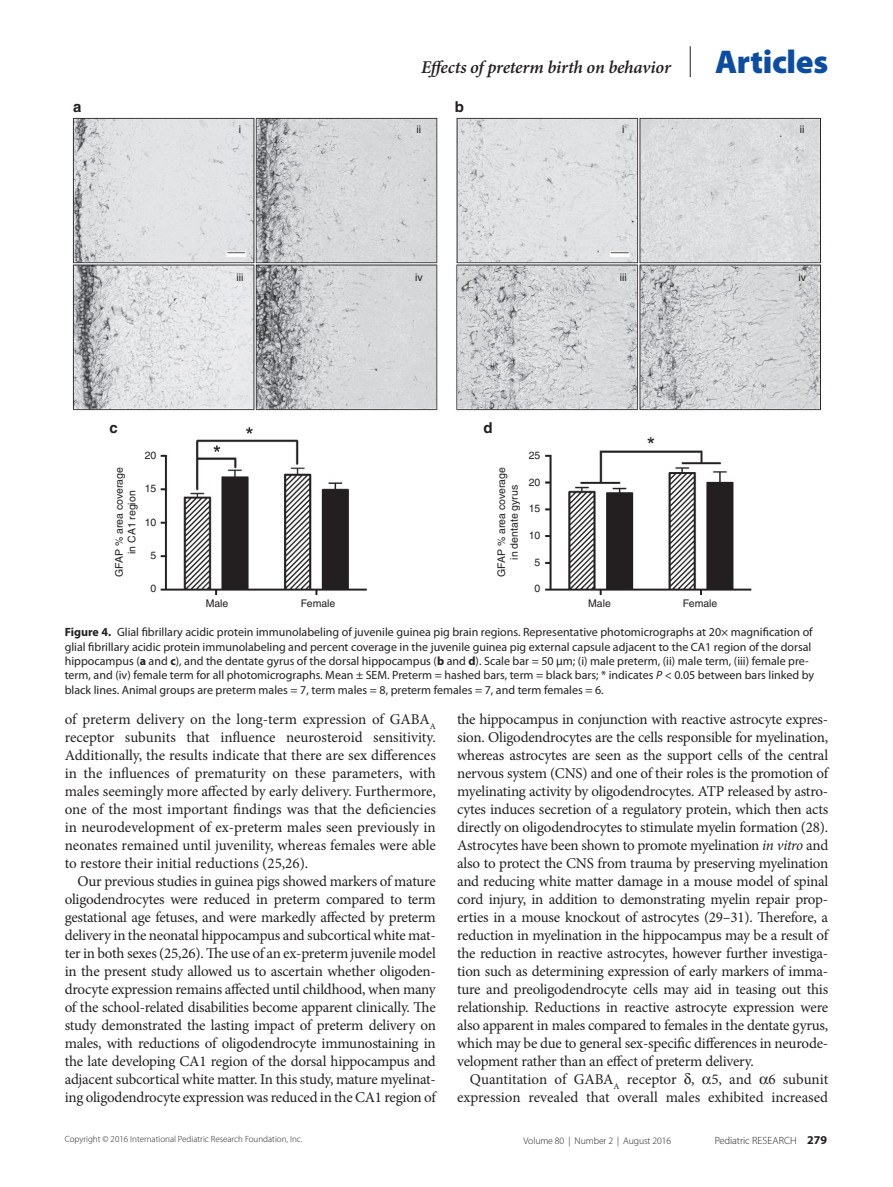
<style>
.page{position:relative;width:893px;height:1187px;background:#fff}
.page>*{position:absolute;margin:0;border:0;box-sizing:border-box;transform-origin:0 0}
.t1{font:900 33px "Myriad Pro";letter-spacing:-.01em;color:#0d4da1}
.t2{font:italic 600 18px "Minion Pro";letter-spacing:-.015em;color:#231f20}
.t3{font:15px/18px "Minion Pro";letter-spacing:-.01em;color:#231f20;text-align:justify}
.t4{font:700 15px "Helvetica";color:#231f20}
.t5{font:12px/14.4px "Myriad Pro";color:#231f20}
.t6{font:700 12px "Myriad Pro";color:#231f20}
.t7{font:10.5px/12.6px "Helvetica";color:#231f20;text-align:center}
.t8{font:300 10.5px "Myriad Pro";letter-spacing:-.01em;color:#231f20}
.t9{font:300 9.75px "Myriad Pro";letter-spacing:-.01em;color:#231f20}
.t10{font:300 9px "Myriad Pro";color:#231f20}
.s1{font-weight:700}
.s2{font-style:italic}
</style>
<div class="page">
<hr style="left:690px;top:46px;width:1px;height:31px;background:#231f20">
<img style="left:72px;top:117px;width:749px;height:478px">
<p class="t2" style="left:421px;top:55px;width:251px">Effects of preterm birth on behavior</p>
<h1 class="t1" style="left:715px;top:44px;width:115px">Articles</h1>
<p class="t4" style="left:73px;top:98px;width:10px">a</p>
<p class="t4" style="left:455px;top:98px;width:11px">b</p>
<p class="t7" style="left:239px;top:123px;width:4px">i</p>
<p class="t7" style="left:417px;top:123px;width:6px">ii</p>
<p class="t7" style="left:237px;top:271px;width:8px">iii</p>
<p class="t7" style="left:415px;top:271px;width:9px">iv</p>
<p class="t7" style="left:622px;top:123px;width:4px">i</p>
<p class="t7" style="left:800px;top:123px;width:6px">ii</p>
<p class="t7" style="left:620px;top:271px;width:8px">iii</p>
<p class="t7" style="left:798px;top:271px;width:9px">iv</p>
<p class="t4" style="left:110px;top:418px;width:10px">c</p>
<p class="t4" style="left:483px;top:418px;width:11px">d</p>
<p class="t7" style="left:145px;top:449px;width:13px">20</p>
<p class="t7" style="left:145px;top:482px;width:13px">15</p>
<p class="t7" style="left:145px;top:515px;width:13px">10</p>
<p class="t7" style="left:151px;top:549px;width:7px">5</p>
<p class="t7" style="left:151px;top:582px;width:7px">0</p>
<p class="t7" style="left:113px;top:577px;width:111px;rotate:-90deg">GFAP % area coverage in CA1 region</p>
<p class="t7" style="left:206px;top:597px;width:24px">Male</p>
<p class="t7" style="left:301px;top:597px;width:36px">Female</p>
<p class="t7" style="left:495px;top:577px;width:111px;rotate:-90deg">GFAP % area coverage in dentate gyrus</p>
<p class="t7" style="left:529px;top:449px;width:13px">25</p>
<p class="t7" style="left:529px;top:475px;width:13px">20</p>
<p class="t7" style="left:529px;top:502px;width:13px">15</p>
<p class="t7" style="left:529px;top:529px;width:13px">10</p>
<p class="t7" style="left:535px;top:555px;width:7px">5</p>
<p class="t7" style="left:535px;top:582px;width:7px">0</p>
<p class="t7" style="left:588px;top:597px;width:24px">Male</p>
<p class="t7" style="left:683px;top:597px;width:36px">Female</p>
<p class="t5" style="left:65px;top:624px;width:751px"><span class="s1">Figure 4.</span> Glial fibrillary acidic protein immunolabeling of juvenile guinea pig brain regions. Representative photomicrographs at 20× magnification of glial fibrillary acidic protein immunolabeling and percent coverage in the juvenile guinea pig external capsule adjacent to the CA1 region of the dorsal hippocampus (<span class="s1">a</span> and <span class="s1">c</span>), and the dentate gyrus of the dorsal hippocampus (<span class="s1">b</span> and <span class="s1">d</span>). Scale bar = 50 µm; (i) male preterm, (ii) male term, (iii) female pre&shy;term, and (iv) female term for all photomicrographs. Mean ± SEM. Preterm = hashed bars, term = black bars; * indicates <span class="s2">P</span> &lt; 0.05 between bars linked by black lines. Animal groups are preterm males = 7, term males = 8, preterm females = 7, and term females = 6.</p>
<p class="t3" style="left:65px;top:710px;width:373px">of preterm delivery on the long-term expression of GABA<sub>A </sub>receptor subunits that influence neurosteroid sensitivity.<br>Additionally, the results indicate that there are sex differences in the influences of prematurity on these parameters, with males seemingly more affected by early delivery. Furthermore, one of the most important findings was that the deficiencies in neurodevelopment of ex-preterm males seen previously in neonates remained until juvenility, whereas females were able to restore their initial reductions (25,26).</p>
<p class="t3" style="left:65px;top:872px;width:373px;text-indent:13px">Our previous studies in guinea pigs showed markers of mature oligodendrocytes were reduced in preterm compared to term gestational age fetuses, and were markedly affected by preterm delivery in the neonatal hippocampus and subcortical white mat&shy;ter in both sexes (25,26). The use of an ex-preterm juvenile model in the present study allowed us to ascertain whether oligoden&shy;drocyte expression remains affected until childhood, when many of the school-related disabilities become apparent clinically. The study demonstrated the lasting impact of preterm delivery on males, with reductions of oligodendrocyte immunostaining in the late developing CA1 region of the dorsal hippocampus and adjacent subcortical white matter. In this study, mature myelinat&shy;ing oligodendrocyte expression was reduced in the CA1 region of</p>
<p class="t10" style="left:65px;top:1134px;width:239px">Copyright © 2016 International Pediatric Research Foundation, Inc.</p>
<p class="t3" style="left:457px;top:710px;width:373px">the hippocampus in conjunction with reactive astrocyte expres&shy;sion. Oligodendrocytes are the cells responsible for myelination, whereas astrocytes are seen as the support cells of the central nervous system (CNS) and one of their roles is the promotion of myelinating activity by oligodendrocytes. ATP released by astro&shy;cytes induces secretion of a regulatory protein, which then acts directly on oligodendrocytes to stimulate myelin formation (28).<br>Astrocytes have been shown to promote myelination <span class="s2">in vitro</span> and also to protect the CNS from trauma by preserving myelination and reducing white matter damage in a mouse model of spinal cord injury, in addition to demonstrating myelin repair prop&shy;erties in a mouse knockout of astrocytes (29–31). Therefore, a reduction in myelination in the hippocampus may be a result of the reduction in reactive astrocytes, however further investiga&shy;tion such as determining expression of early markers of imma&shy;ture and preoligodendrocyte cells may aid in teasing out this relationship. Reductions in reactive astrocyte expression were also apparent in males compared to females in the dentate gyrus, which may be due to general sex-specific differences in neurode&shy;velopment rather than an effect of preterm delivery.</p>
<p class="t3" style="left:457px;top:1070px;width:373px;text-align:right">Quantitation of GABA<sub>A</sub> receptor , 5, and 6 subunit expression revealed that overall males exhibited increased</p>
<p class="t9" style="left:524px;top:1135px;width:149px">Volume 80 | Number 2 | August 2016</p>
<p class="t8" style="left:715px;top:1135px;width:59px">Pediatric Research</p>
<p class="t6" style="left:807px;top:1132px;width:21px">279</p>
</div>
